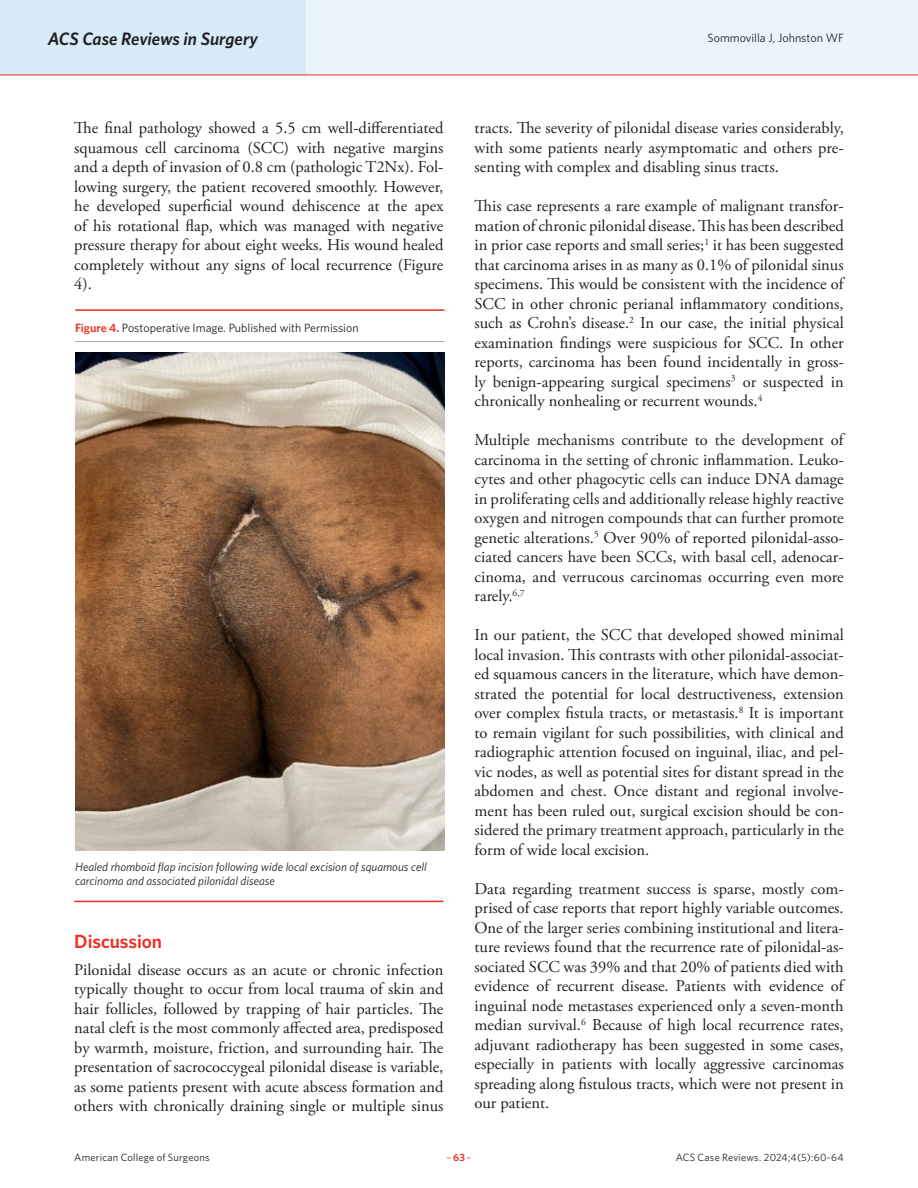
<style>
.page{position:relative;width:918px;height:1188px;background:#fff}
.page>*{position:absolute;margin:0;border:0;box-sizing:border-box;transform-origin:0 0}
.Article_Subhead{font:600 19.2px "Whitney";letter-spacing:-.005em;color:#ee2e22}
.t1{font:italic 600 18px "Whitney";letter-spacing:-.005em;color:#231f20}
.Article_Body_no_indent{font:16.5px/19.5px "Adobe Garamond Pro";color:#231f20;text-align:justify}
.Authors_Body{font:italic 12px/14.4px "Whitney";color:#231f20}
.Caption_New{font:12px "Whitney";color:#231f20}
.t2{font:10.5px "Whitney";letter-spacing:.015em;color:#231f20}
.t3{font:10.5px "Whitney";color:#ee2e22}
.s1{font-weight:600;color:#ee2e22}
.s2{font-weight:600}
</style>
<div class="page">
<div style="left:0;top:0;width:918px;height:75px;background:#eaf5fb"></div>
<div style="left:0;top:0;width:306px;height:75px;background:#d7ebf8"></div>
<hr style="left:0;top:75px;width:918px;height:1px;background:#ee2e22">
<hr style="left:75px;top:341px;width:369px;height:1px;background:#a9a8aa">
<img style="left:75px;top:352px;width:369px;height:499px">
<hr style="left:75px;top:309px;width:369px;height:2px;background:#ee2e22">
<hr style="left:74px;top:901px;width:369px;height:1px;background:#ee2e22">
<p class="t1" style="left:48px;top:26px;width:212px">ACS Case Reviews in Surgery</p>
<p class="Caption_New" style="left:708px;top:30px;width:138px">Sommovilla J, Johnston WF</p>
<p class="Article_Body_no_indent" style="left:74px;top:119px;width:371px">The final pathology showed a 5.5 cm well-differentiated squamous cell carcinoma (SCC) with negative margins and a depth of invasion of 0.8 cm (pathologic T2Nx). Fol&shy;lowing surgery, the patient recovered smoothly. However, he developed superficial wound dehiscence at the apex of his rotational flap, which was managed with negative pressure therapy for about eight weeks. His wound healed completely without any signs of local recurrence (Figure 4).</p>
<p class="Caption_New" style="left:75px;top:320px;width:285px"><span class="s1">Figure 4.</span> Postoperative Image. Published with Permission</p>
<p class="Authors_Body" style="left:75px;top:859px;width:353px">Healed rhomboid flap incision following wide local excision of squamous cell carcinoma and associated pilonidal disease</p>
<p class="Article_Subhead" style="left:74px;top:928px;width:89px">Discussion</p>
<p class="Article_Body_no_indent" style="left:74px;top:960px;width:371px">Pilonidal disease occurs as an acute or chronic infection typically thought to occur from local trauma of skin and hair follicles, followed by trapping of hair particles. The natal cleft is the most commonly affected area, predisposed by warmth, moisture, friction, and surrounding hair. The presentation of sacrococcygeal pilonidal disease is variable, as some patients present with acute abscess formation and others with chronically draining single or multiple sinus</p>
<p class="Article_Body_no_indent" style="left:475px;top:119px;width:371px">tracts. The severity of pilonidal disease varies considerably, with some patients nearly asymptomatic and others pre&shy;senting with complex and disabling sinus tracts.</p>
<p class="Article_Body_no_indent" style="left:475px;top:197px;width:371px">This case represents a rare example of malignant transfor&shy;mation of chronic pilonidal disease. This has been described in prior case reports and small series;<sup>1</sup> it has been suggested that carcinoma arises in as many as 0.1% of pilonidal sinus specimens. This would be consistent with the incidence of SCC in other chronic perianal inflammatory conditions, such as Crohn’s disease.<sup>2</sup> In our case, the initial physical examination findings were suspicious for SCC. In other reports, carcinoma has been found incidentally in gross&shy;ly benign-appearing surgical specimens<sup>3</sup> or suspected in chronically nonhealing or recurrent wounds.<sup>4</sup></p>
<p class="Article_Body_no_indent" style="left:475px;top:431px;width:371px">Multiple mechanisms contribute to the development of carcinoma in the setting of chronic inflammation. Leuko&shy;cytes and other phagocytic cells can induce DNA damage in proliferating cells and additionally release highly reactive oxygen and nitrogen compounds that can further promote genetic alterations.<sup>5</sup> Over 90% of reported pilonidal-asso&shy;ciated cancers have been SCCs, with basal cell, adenocar&shy;cinoma, and verrucous carcinomas occurring even more rarely.<sup>6,7</sup></p>
<p class="Article_Body_no_indent" style="left:475px;top:626px;width:371px">In our patient, the SCC that developed showed minimal local invasion. This contrasts with other pilonidal-associat&shy;ed squamous cancers in the literature, which have demon&shy;strated the potential for local destructiveness, extension over complex fistula tracts, or metastasis.<sup>8</sup> It is important to remain vigilant for such possibilities, with clinical and radiographic attention focused on inguinal, iliac, and pel&shy;vic nodes, as well as potential sites for distant spread in the abdomen and chest. Once distant and regional involve&shy;ment has been ruled out, surgical excision should be con&shy;sidered the primary treatment approach, particularly in the form of wide local excision.</p>
<p class="Article_Body_no_indent" style="left:475px;top:880px;width:371px">Data regarding treatment success is sparse, mostly com&shy;prised of case reports that report highly variable outcomes.<br>One of the larger series combining institutional and litera&shy;ture reviews found that the recurrence rate of pilonidal-as&shy;sociated SCC was 39% and that 20% of patients died with evidence of recurrent disease. Patients with evidence of inguinal node metastases experienced only a seven-month median survival.<sup>6</sup> Because of high local recurrence rates, adjuvant radiotherapy has been suggested in some cases, especially in patients with locally aggressive carcinomas spreading along fistulous tracts, which were not present in our patient.</p>
<p class="t2" style="left:74px;top:1150px;width:137px">American College of Surgeons</p>
<p class="t3" style="left:447px;top:1150px;width:26px">–<span class="s2">63</span>–</p>
<p class="t2" style="left:676px;top:1150px;width:170px">ACS Case Reviews. 2024;4(5):60-64</p>
</div>
